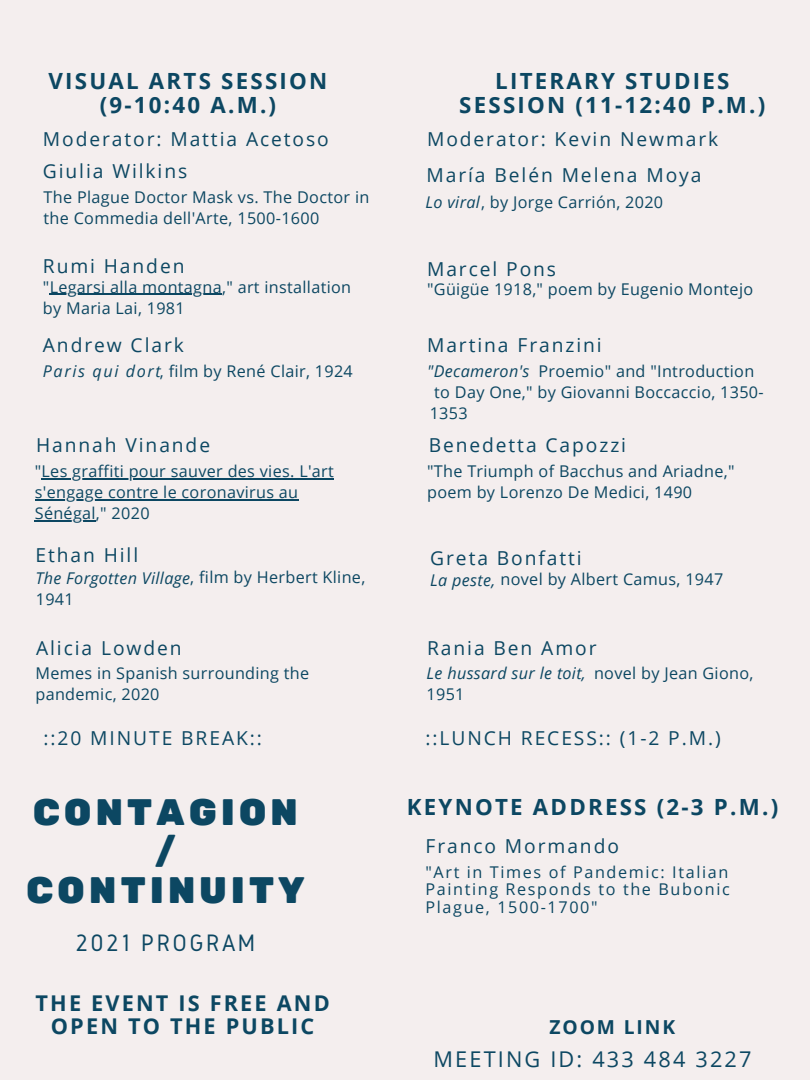
<style>
.page{position:relative;width:810px;height:1080px;background:#f4eeee}
.page>*{position:absolute;margin:0;border:0;box-sizing:border-box;transform-origin:0 0}
.t1{font:36.75px/38.7px "Rubik One";letter-spacing:.1em;color:#0c4762;text-align:center}
.t2{font:24.69px "Gidole";letter-spacing:.1em;color:#0c4762}
.t3{font:700 22.31px/23.4px "Open Sans";letter-spacing:.1em;color:#0c4762;text-align:center}
.t4{font:700 21.69px/23px "Open Sans";letter-spacing:.1em;color:#0c4762;text-align:center}
.t5{font:21.69px "Open Sans";letter-spacing:.1em;color:#0c4762}
.t6{font:19.25px "Open Sans";letter-spacing:.1em;color:#0c4762}
.t7{font:700 19.25px "Open Sans";letter-spacing:.1em;color:#0c4762}
.t8{font:16.19px/21.1px "Open Sans";letter-spacing:.02em;color:#0c4762}
.t9{font:italic 16.19px "Open Sans";letter-spacing:.02em;color:#0c4762}
.s1{font-style:italic}
</style>
<div class="page">
<hr style="left:50px;top:293px;width:172px;height:2px;background:#0c4762">
<hr style="left:42px;top:478px;width:292px;height:2px;background:#0c4762">
<hr style="left:35px;top:499px;width:264px;height:2px;background:#0c4762">
<hr style="left:35px;top:520px;width:61px;height:2px;background:#0c4762">
<p class="t3" style="left:48px;top:69px;width:281px">VISUAL ARTS SESSION (9-10:40 A.M.)</p>
<p class="t3" style="left:459px;top:69px;width:308px">LITERARY STUDIES<br>SESSION (11-12:40 P.M.)</p>
<p class="t6" style="left:43px;top:126px;width:287px">Moderator: Mattia Acetoso</p>
<p class="t6" style="left:427px;top:126px;width:293px">Moderator: Kevin Newmark</p>
<p class="t6" style="left:43px;top:157px;width:146px">Giulia Wilkins</p>
<p class="t8" style="left:44px;top:186px;width:327px">The Plague Doctor Mask vs. The Doctor in the Commedia dell'Arte, 1500-1600</p>
<p class="t6" style="left:43px;top:252px;width:143px">Rumi Handen</p>
<p class="t8" style="left:43px;top:276px;width:310px">"Legarsi alla montagna," art installation by Maria Lai, 1981</p>
<p class="t6" style="left:43px;top:332px;width:143px">Andrew Clark</p>
<p class="t8" style="left:43px;top:360px;width:311px"><span class="s1">Paris qui dort</span>, film by René Clair, 1924</p>
<p class="t6" style="left:36px;top:432px;width:176px">Hannah Vinande</p>
<p class="t8" style="left:35px;top:460px;width:301px">"Les graffiti pour sauver des vies. L'art s'engage contre le coronavirus au<br>Sénégal," 2020</p>
<p class="t6" style="left:35px;top:542px;width:104px">Ethan Hill</p>
<p class="t8" style="left:35px;top:567px;width:331px"><span class="s1">The Forgotten Village</span>, film by Herbert Kline,</p>
<p class="t8" style="left:36px;top:588px;width:39px">1941</p>
<p class="t6" style="left:36px;top:634px;width:147px">Alicia Lowden</p>
<p class="t8" style="left:35px;top:662px;width:275px">Memes in Spanish surrounding the pandemic, 2020</p>
<p class="t6" style="left:44px;top:725px;width:220px">::20 MINUTE BREAK::</p>
<p class="t1" style="left:26px;top:794px;width:280px">CONTAGION /<br>CONTINUITY</p>
<p class="t2" style="left:76px;top:929px;width:181px">2021 PROGRAM</p>
<p class="t4" style="left:36px;top:991px;width:296px">THE EVENT IS FREE AND<br>OPEN TO THE PUBLIC</p>
<p class="t6" style="left:427px;top:161px;width:276px">María Belén Melena Moya</p>
<p class="t8" style="left:426px;top:191px;width:239px"><span class="s1">Lo viral</span>, by Jorge Carrión, 2020</p>
<p class="t6" style="left:427px;top:255px;width:131px">Marcel Pons</p>
<p class="t8" style="left:427px;top:278px;width:328px">"Güigüe 1918," poem by Eugenio Montejo</p>
<p class="t6" style="left:427px;top:332px;width:176px">Martina Franzini</p>
<p class="t8" style="left:538px;top:360px;width:217px">Proemio" and "Introduction</p>
<p class="t8" style="left:430px;top:381px;width:336px">to Day One," by Giovanni Boccaccio, 1350-<br>1353</p>
<p class="t6" style="left:429px;top:432px;width:199px">Benedetta Capozzi</p>
<p class="t8" style="left:427px;top:460px;width:309px">"The Triumph of Bacchus and Ariadne," poem by Lorenzo De Medici, 1490</p>
<p class="t9" style="left:427px;top:359px;width:104px">"Decameron's</p>
<p class="t6" style="left:430px;top:545px;width:153px">Greta Bonfatti</p>
<p class="t8" style="left:430px;top:568px;width:295px"><span class="s1">La peste,</span> novel by Albert Camus, 1947</p>
<p class="t6" style="left:427px;top:634px;width:171px">Rania Ben Amor</p>
<p class="t8" style="left:594px;top:662px;width:161px">novel by Jean Giono,</p>
<p class="t8" style="left:427px;top:683px;width:39px">1951</p>
<p class="t9" style="left:427px;top:661px;width:161px">Le hussard sur le toit,</p>
<p class="t6" style="left:426px;top:725px;width:297px">::LUNCH RECESS:: (1-2 P.M.)</p>
<p class="t3" style="left:407px;top:795px;width:373px">KEYNOTE ADDRESS (2-3 P.M.)</p>
<p class="t6" style="left:426px;top:832px;width:195px">Franco Mormando</p>
<p class="t8" style="left:426px;top:863px;width:306px;line-height:17.4px;text-align:justify">"Art in Times of Pandemic: Italian Painting Responds to the Bubonic Plague, 1500-1700"</p>
<p class="t7" style="left:549px;top:1013px;width:127px">ZOOM LINK</p>
<p class="t5" style="left:433px;top:1044px;width:320px">MEETING ID: 433 484 3227</p>
</div>
